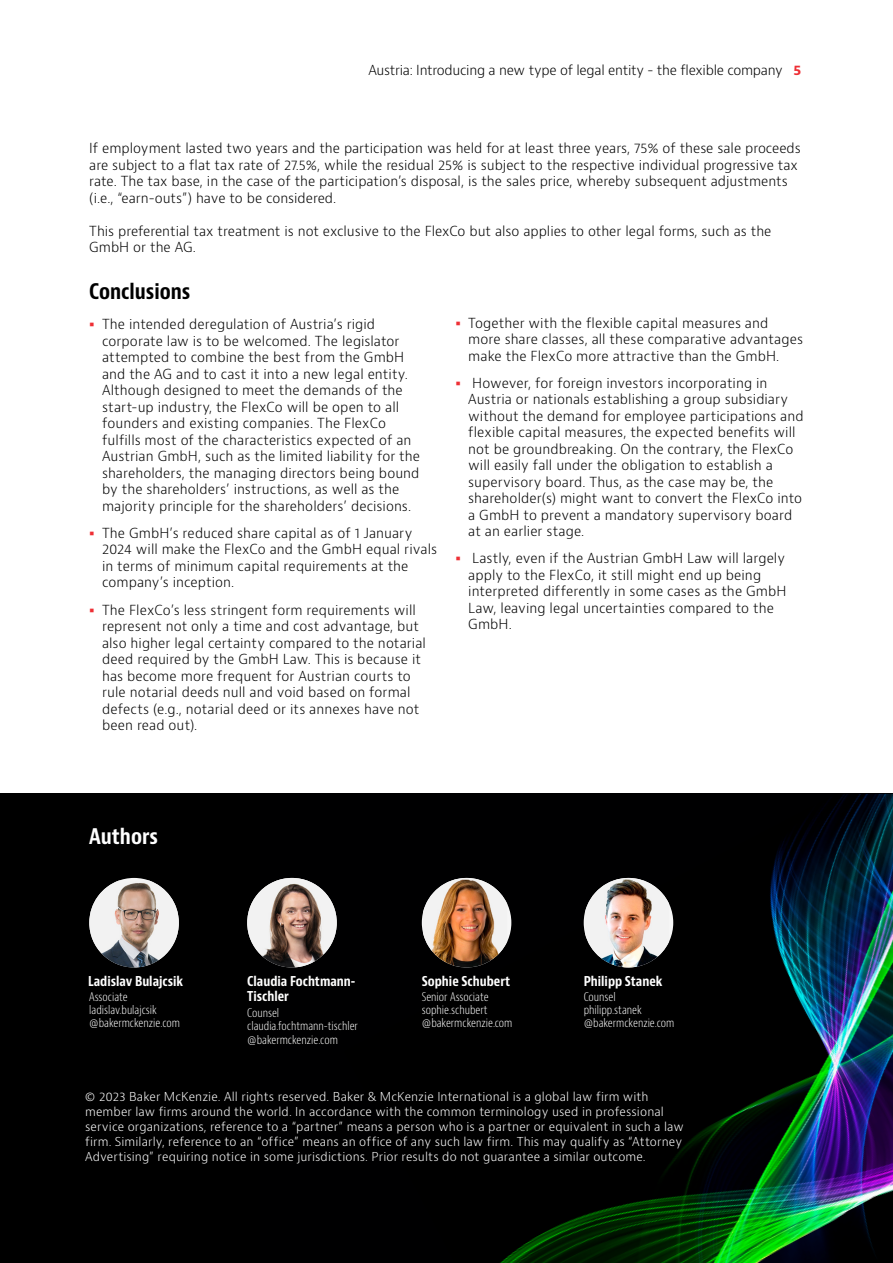
<style>
.page{position:relative;width:893px;height:1263px;background:#fff}
.page>*{position:absolute;margin:0;border:0;box-sizing:border-box;transform-origin:0 0}
.t1{font:700 condensed 21px "Baker Mc Kenzie Bernini";color:#000}
.t2{font:700 condensed 21px "Baker Mc Kenzie Bernini";color:#fff}
.t3{font:300 13.5px/16.5px "Baker Mc Kenzie Bernini";letter-spacing:.005em;color:#000}
.t4{font:300 13.5px "Baker Mc Kenzie Bernini";letter-spacing:-.02em;color:#000}
.t5{font:700 condensed 13.2px/15.3px "Baker Mc Kenzie Bernini";color:#fff}
.t6{font:300 12px/15px "Baker Mc Kenzie Bernini";letter-spacing:.01em;color:#fff}
.t7{font:300 condensed 11.55px/13.2px "Baker Mc Kenzie Bernini";color:#fff}
.s1{font-weight:700;color:#ee2f35}
.s2{font-weight:400;font-stretch:expanded;font-size:14.25px;color:#ee2f35}
</style>
<div class="page">
<div style="left:257px;top:794px;width:636px;height:469px;background:#000001"></div>
<img style="left:421px;top:794px;width:472px;height:469px">
<div style="left:0;top:794px;width:259px;height:469px;background:#000"></div>
<img style="left:247px;top:878px;width:90px;height:89px;border-radius:45px">
<img style="left:423px;top:878px;width:84px;height:89px">
<img style="left:89px;top:880px;width:90px;height:87px">
<img style="left:585px;top:878px;width:84px;height:89px">
<svg style="left:421px;top:794px;width:383px;height:1px"></svg>
<p class="t4" style="left:368px;top:62px;width:434px">Austria: Introducing a new type of legal entity - the flexible company <span class="s1">5</span></p>
<p class="t3" style="left:89px;top:140px;width:713px">If employment lasted two years and the participation was held for at least three years, 75% of these sale proceeds are subject to a flat tax rate of 27.5%, while the residual 25% is subject to the respective individual progressive tax rate. The tax base, in the case of the participation’s disposal, is the sales price, whereby subsequent adjustments (i.e., “earn-outs”) have to be considered.</p>
<p class="t3" style="left:89px;top:223px;width:684px">This preferential tax treatment is not exclusive to the FlexCo but also applies to other legal forms, such as the<br>GmbH or the AG.</p>
<h1 class="t1" style="left:89px;top:278px;width:103px">Conclusions</h1>
<p class="t3" style="left:102px;top:316px;width:320px;text-indent:-13px"><span class="s2">•</span> The intended deregulation of Austria’s rigid corporate law is to be welcomed. The legislator attempted to combine the best from the GmbH and the AG and to cast it into a new legal entity.<br>Although designed to meet the demands of the start-up industry, the FlexCo will be open to all founders and existing companies. The FlexCo fulfills most of the characteristics expected of an Austrian GmbH, such as the limited liability for the shareholders, the managing directors being bound by the shareholders’ instructions, as well as the majority principle for the shareholders’ decisions.</p>
<p class="t3" style="left:102px;top:525px;width:336px;text-indent:-13px"><span class="s2">•</span> The GmbH’s reduced share capital as of 1 January 2024 will make the FlexCo and the GmbH equal rivals in terms of minimum capital requirements at the company’s inception.</p>
<p class="t3" style="left:102px;top:602px;width:325px;text-indent:-13px"><span class="s2">•</span> The FlexCo’s less stringent form requirements will represent not only a time and cost advantage, but also higher legal certainty compared to the notarial deed required by the GmbH Law. This is because it has become more frequent for Austrian courts to rule notarial deeds null and void based on formal defects (e.g., notarial deed or its annexes have not been read out).</p>
<p class="t3" style="left:468px;top:315px;width:336px;text-indent:-13px"><span class="s2">•</span> Together with the flexible capital measures and more share classes, all these comparative advantages make the FlexCo more attractive than the GmbH.</p>
<p class="t3" style="left:468px;top:375px;width:337px;text-indent:-13px"><span class="s2">•</span> However, for foreign investors incorporating in Austria or nationals establishing a group subsidiary without the demand for employee participations and flexible capital measures, the expected benefits will not be groundbreaking. On the contrary, the FlexCo will easily fall under the obligation to establish a supervisory board. Thus, as the case may be, the shareholder(s) might want to convert the FlexCo into a GmbH to prevent a mandatory supervisory board at an earlier stage.</p>
<p class="t3" style="left:468px;top:550px;width:320px;text-indent:-13px"><span class="s2">•</span> Lastly, even if the Austrian GmbH Law will largely apply to the FlexCo, it still might end up being interpreted differently in some cases as the GmbH Law, leaving legal uncertainties compared to the GmbH.</p>
<h1 class="t2" style="left:89px;top:823px;width:70px">Authors</h1>
<p class="t5" style="left:88px;top:973px;width:97px">Ladislav Bulajcsik</p>
<p class="t7" style="left:89px;top:990px;width:92px">Associate ladislav.bulajcsik @bakermckenzie.com</p>
<p class="t5" style="left:247px;top:973px;width:110px">Claudia Fochtmann-<br>Tischler</p>
<p class="t7" style="left:247px;top:1007px;width:112px">Counsel claudia.fochtmann-tischler @bakermckenzie.com</p>
<p class="t5" style="left:422px;top:973px;width:90px">Sophie Schubert</p>
<p class="t7" style="left:422px;top:990px;width:92px">Senior Associate sophie.schubert @bakermckenzie.com</p>
<p class="t5" style="left:584px;top:973px;width:80px">Philipp Stanek</p>
<p class="t7" style="left:584px;top:990px;width:92px">Counsel philipp.stanek @bakermckenzie.com</p>
<p class="t6" style="left:85px;top:1089px;width:600px">© 2023 Baker McKenzie. All rights reserved. Baker &amp; McKenzie International is a global law firm with member law firms around the world. In accordance with the common terminology used in professional service organizations, reference to a “partner” means a person who is a partner or equivalent in such a law firm. Similarly, reference to an “office” means an office of any such law firm. This may qualify as “Attorney Advertising” requiring notice in some jurisdictions. Prior results do not guarantee a similar outcome.</p>
</div>
